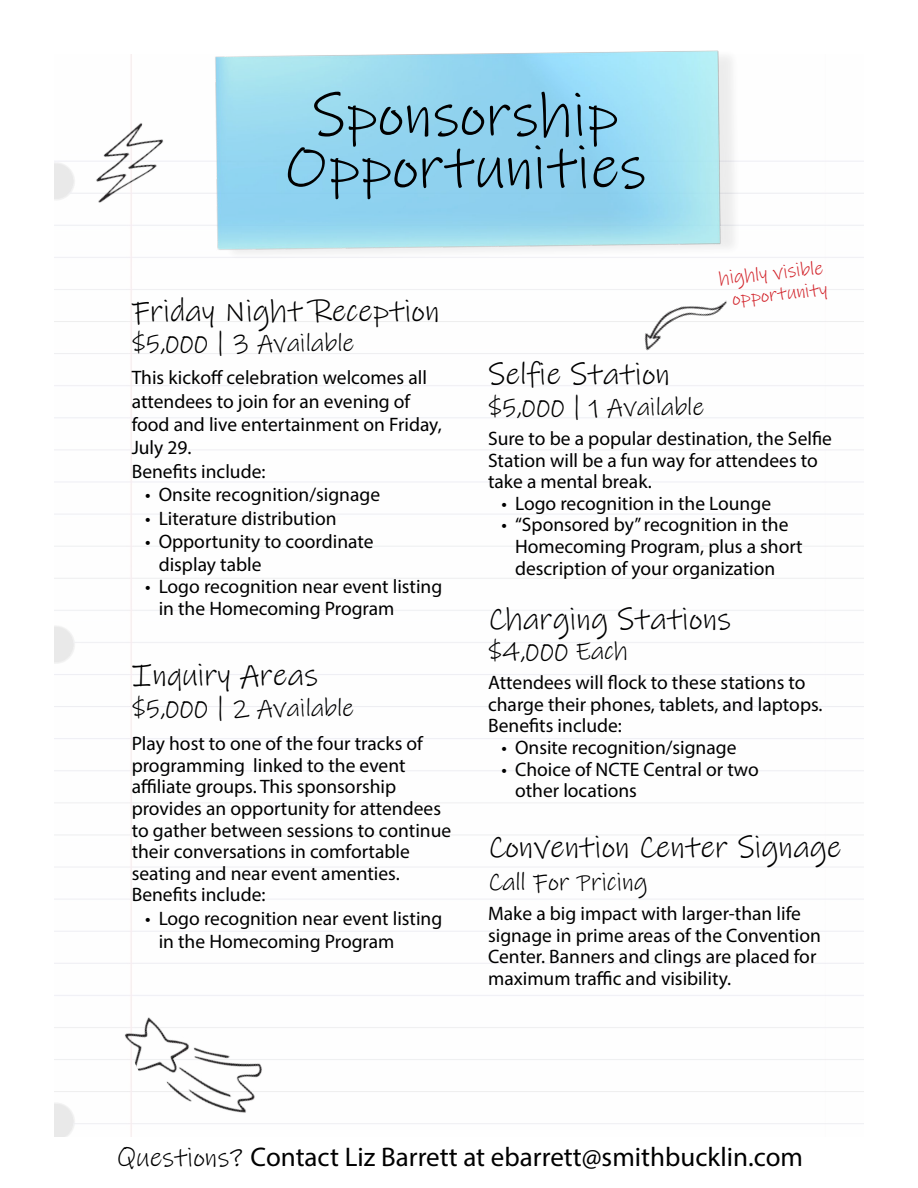
<style>
.page{position:relative;width:918px;height:1188px;background:#fff}
.page>*{position:absolute;margin:0;border:0;box-sizing:border-box;transform-origin:0 0}
.t1{font:61.5px/52.5px "Ink Free";color:#000;text-align:center}
.t2{font:31.5px "Ink Free";color:#000}
.t3{font:27px "Myriad Pro";color:#000}
.t4{font:25.5px "Ink Free";color:#000}
.t5{font:19.5px/21.6px "Myriad Pro";color:#000}
.t6{font:19.5px/21.6px "Ink Free";color:#d2232a;text-align:center}
.s1{font-family:"Ink Free"}
</style>
<div class="page">
<img style="left:183px;top:50px;width:586px;height:240px">
<img style="left:54px;top:100px;width:149px;height:126px">
<img style="left:600px;top:224px;width:166px;height:130px">
<img style="left:97px;top:930px;width:208px;height:207px">
<h1 class="t1" style="left:284px;top:89px;width:364px">Sponsorship<br>Opportunities</h1>
<h2 class="t2" style="left:132px;top:290px;width:309px">Friday Night Reception</h2>
<h3 class="t4" style="left:132px;top:327px;width:224px">$5,000 | 3 Available</h3>
<p class="t5" style="left:132px;top:366px;width:312px;line-height:23.4px">This kickoff celebration welcomes all attendees to join for an evening of food and live entertainment on Friday,<br>July 29.<br>Benefits include:</p>
<p class="t5" style="left:145px;top:484px;width:236px">• Onsite recognition/signage</p>
<p class="t5" style="left:145px;top:507px;width:193px">• Literature distribution</p>
<p class="t5" style="left:159px;top:530px;width:216px;line-height:23.4px;text-indent:-13px">• Opportunity to coordinate display table</p>
<p class="t5" style="left:159px;top:575px;width:285px;text-indent:-13px">• Logo recognition near event listing in the Homecoming Program</p>
<h2 class="t2" style="left:132px;top:655px;width:188px">Inquiry Areas</h2>
<h3 class="t4" style="left:132px;top:691px;width:224px">$5,000 | 2 Available</h3>
<p class="t5" style="left:132px;top:733px;width:321px">Play host to one of the four tracks of programming linked to the event affiliate groups. This sponsorship provides an opportunity for attendees to gather between sessions to continue their conversations in comfortable seating and near event amenties.<br>Benefits include:</p>
<p class="t5" style="left:159px;top:906px;width:285px;line-height:23.4px;text-indent:-13px">• Logo recognition near event listing in the Homecoming Program</p>
<p class="t6" style="left:718px;top:268px;width:108px;rotate:-6deg">highly visible opportunity</p>
<h2 class="t2" style="left:488px;top:354px;width:183px">Selfie Station</h2>
<h3 class="t4" style="left:488px;top:390px;width:218px">$5,000 | 1 Available</h3>
<p class="t5" style="left:488px;top:427px;width:345px">Sure to be a popular destination, the Selfie<br>Station will be a fun way for attendees to take a mental break.</p>
<p class="t5" style="left:502px;top:492px;width:271px">• Logo recognition in the Lounge</p>
<p class="t5" style="left:515px;top:514px;width:289px;text-indent:-13px">• “Sponsored by” recognition in the<br>Homecoming Program, plus a short description of your organization</p>
<h2 class="t2" style="left:488px;top:598px;width:245px">Charging Stations</h2>
<h3 class="t4" style="left:488px;top:634px;width:141px">$4,000 Each</h3>
<p class="t5" style="left:488px;top:671px;width:336px">Attendees will flock to these stations to charge their phones, tablets, and laptops.<br>Benefits include:</p>
<p class="t5" style="left:502px;top:736px;width:236px">• Onsite recognition/signage</p>
<p class="t5" style="left:515px;top:758px;width:245px;text-indent:-13px">• Choice of NCTE Central or two other locations</p>
<h2 class="t2" style="left:488px;top:827px;width:355px">Convention Center Signage</h2>
<h3 class="t4" style="left:488px;top:865px;width:161px">Call For Pricing</h3>
<p class="t5" style="left:488px;top:902px;width:334px">Make a big impact with larger-than life signage in prime areas of the Convention Center. Banners and clings are placed for maximum traffic and visibility.</p>
<h3 class="t3" style="left:117px;top:1141px;width:687px"><span class="s1">Questions?</span> Contact Liz Barrett at ebarrett@smithbucklin.com</h3>
</div>
